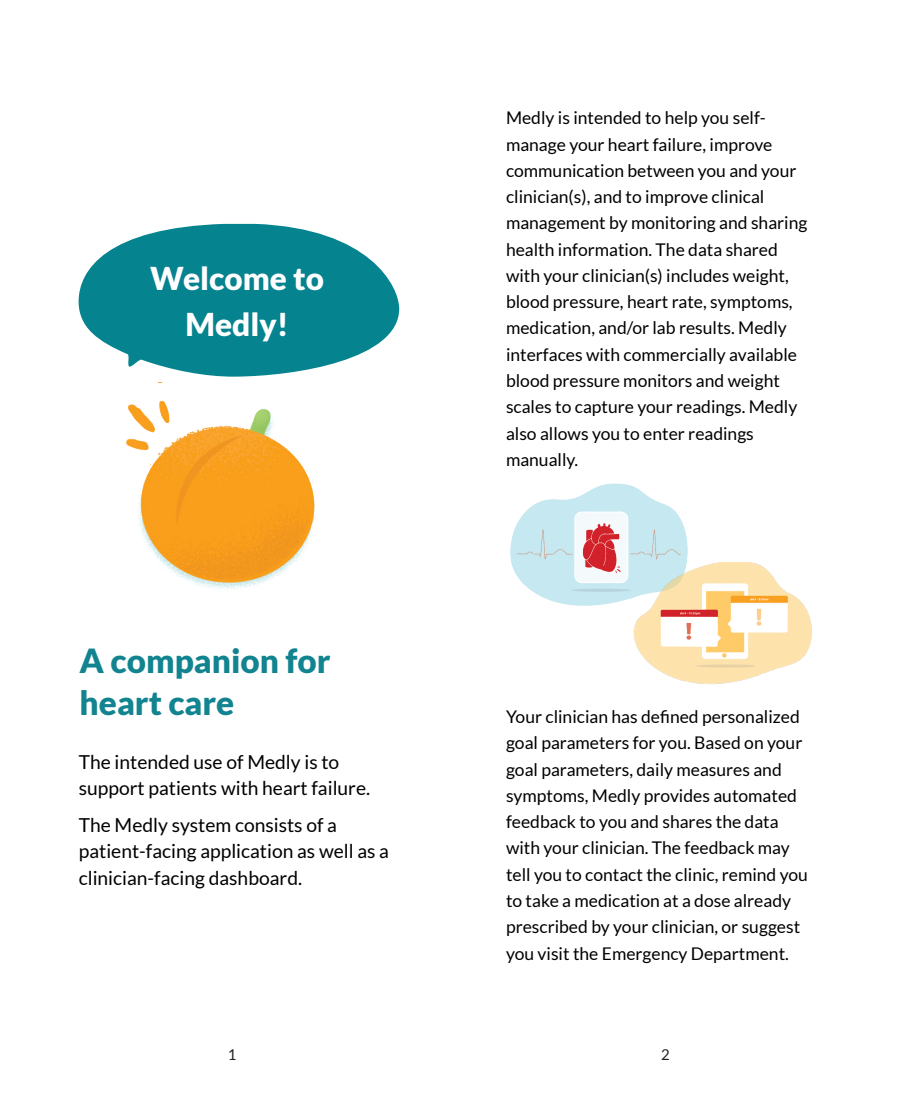
<style>
.page{position:relative;width:898px;height:1103px;background:#fff}
.page>*{position:absolute;margin:0;border:0;box-sizing:border-box;transform-origin:0 0}
.t1{font:900 33.25px/42px "Lato";color:#128490}
.t2{font:900 31.5px "Lato";color:#fffeff}
.t3{font:19.25px/26.2px "Lato";color:#000}
.t4{font:17.5px/26.2px "Lato";color:#000}
.Master_Page_Number{font:14.88px "Lato";color:#231f20}
</style>
<div class="page">
<svg style="left:79px;top:224px;width:320px;height:153px;fill:#05838e"></svg>
<img style="left:126px;top:400px;width:190px;height:190px">
<img style="left:510px;top:483px;width:178px;height:123px">
<img style="left:633px;top:562px;width:179px;height:122px">
<svg style="left:781px;top:562px;width:31px;height:59px"></svg>
<p class="t2" style="left:150px;top:260px;width:175px">Welcome to</p>
<p class="t2" style="left:185px;top:305px;width:105px">Medly!</p>
<p class="t1" style="left:80px;top:639px;width:252px">A companion for heart care</p>
<p class="t3" style="left:79px;top:749px;width:293px">The intended use of Medly is to support patients with heart failure.</p>
<p class="t3" style="left:79px;top:812px;width:312px">The Medly system consists of a patient-facing application as well as a clinician-facing dashboard.</p>
<p class="t4" style="left:506px;top:105px;width:303px">Medly is intended to help you self&shy;manage your heart failure, improve communication between you and your clinician(s), and to improve clinical management by monitoring and sharing health information. The data shared with your clinician(s) includes weight, blood pressure, heart rate, symptoms, medication, and/or lab results. Medly interfaces with commercially available blood pressure monitors and weight scales to capture your readings. Medly also allows you to enter readings manually.</p>
<p class="t4" style="left:506px;top:703px;width:303px">Your clinician has defined personalized goal parameters for you. Based on your goal parameters, daily measures and symptoms, Medly provides automated feedback to you and shares the data with your clinician. The feedback may tell you to contact the clinic, remind you to take a medication at a dose already prescribed by your clinician, or suggest you visit the Emergency Department.</p>
<p class="Master_Page_Number" style="left:228px;top:1046px;width:10px">1</p>
<p class="Master_Page_Number" style="left:661px;top:1046px;width:10px">2</p>
</div>
